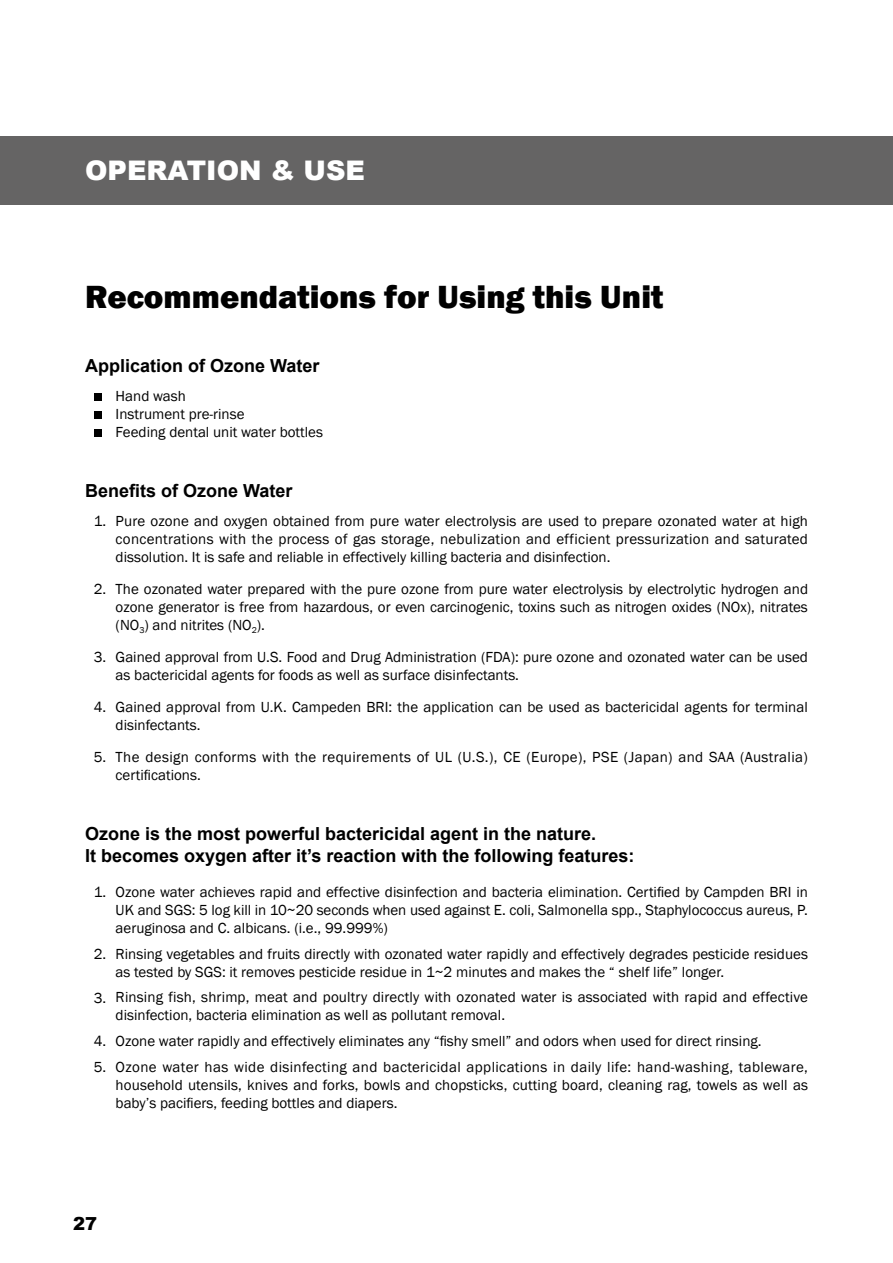
<style>
.page{position:relative;width:893px;height:1263px;background:#fff}
.page>*{position:absolute;margin:0;border:0;box-sizing:border-box;transform-origin:0 0}
.t1{font:800 33px "Franklin Gothic";color:#000}
.t2{font:900 27px "Arial";color:#fff}
.t3{font:700 18px/21.6px "Arial";color:#000}
.t4{font:900 18px "Arial";color:#000}
.t5{font:15px/18px "Franklin Gothic";color:#000}
.t6{font:15px/18px "Franklin Gothic";letter-spacing:.025em;color:#000}
</style>
<div class="page">
<div style="left:0;top:136px;width:893px;height:68px;background:#656464"></div>
<div style="left:94px;top:393px;width:8px;height:7px;background:#000"></div>
<div style="left:94px;top:411px;width:8px;height:8px;background:#000"></div>
<div style="left:94px;top:429px;width:8px;height:8px;background:#000"></div>
<h2 class="t2" style="left:85px;top:151px;width:282px">OPERATION &amp; USE</h2>
<h1 class="t1" style="left:85px;top:276px;width:580px">Recommendations for Using this Unit</h1>
<p class="t3" style="left:85px;top:355px;width:236px">Application of Ozone Water</p>
<p class="t5" style="left:116px;top:387px;width:209px">Hand wash<br>Instrument pre-rinse<br>Feeding dental unit water bottles</p>
<p class="t3" style="left:85px;top:480px;width:209px">Benefits of Ozone Water</p>
<p class="t5" style="left:94px;top:512px;width:14px">1.</p>
<p class="t5" style="left:94px;top:580px;width:14px">2.</p>
<p class="t5" style="left:94px;top:648px;width:14px">3.</p>
<p class="t5" style="left:94px;top:698px;width:14px">4.</p>
<p class="t5" style="left:94px;top:748px;width:14px">5.</p>
<p class="t5" style="left:116px;top:512px;width:694px;text-align:justify">Pure ozone and oxygen obtained from pure water electrolysis are used to prepare ozonated water at high concentrations with the process of gas storage, nebulization and efficient pressurization and saturated dissolution. It is safe and reliable in effectively killing bacteria and disinfection.</p>
<p class="t5" style="left:116px;top:580px;width:694px;text-align:justify">The ozonated water prepared with the pure ozone from pure water electrolysis by electrolytic hydrogen and ozone generator is free from hazardous, or even carcinogenic, toxins such as nitrogen oxides (NOx), nitrates (NO<sub>3</sub>) and nitrites (NO<sub>2</sub>).</p>
<p class="t5" style="left:116px;top:648px;width:694px">Gained approval from U.S. Food and Drug Administration (FDA): pure ozone and ozonated water can be used as bactericidal agents for foods as well as surface disinfectants.</p>
<p class="t5" style="left:116px;top:698px;width:694px">Gained approval from U.K. Campeden BRI: the application can be used as bactericidal agents for terminal disinfectants.</p>
<p class="t6" style="left:116px;top:748px;width:694px">The design conforms with the requirements of UL (U.S.), CE (Europe), PSE (Japan) and SAA (Australia) certifications.</p>
<p class="t3" style="left:85px;top:824px;width:551px">Ozone is the most powerful bactericidal agent in the nature.<br>It becomes oxygen after it’s reaction with the following features:</p>
<p class="t5" style="left:94px;top:884px;width:14px">1.</p>
<p class="t5" style="left:116px;top:884px;width:694px;text-align:justify">Ozone water achieves rapid and effective disinfection and bacteria elimination. Certified by Campden BRI in UK and SGS: 5 log kill in 10~20 seconds when used against E. coli, Salmonella spp., Staphylococcus aureus, P. aeruginosa and C. albicans. (i.e., 99.999%)</p>
<p class="t5" style="left:94px;top:945px;width:14px">2.</p>
<p class="t5" style="left:116px;top:945px;width:694px">Rinsing vegetables and fruits directly with ozonated water rapidly and effectively degrades pesticide residues as tested by SGS: it removes pesticide residue in 1~2 minutes and makes the “ shelf life” longer.</p>
<p class="t5" style="left:94px;top:989px;width:14px">3.</p>
<p class="t5" style="left:94px;top:1028px;width:14px;line-height:25.5px">4.<br>5.</p>
<p class="t5" style="left:116px;top:989px;width:694px">Rinsing fish, shrimp, meat and poultry directly with ozonated water is associated with rapid and effective disinfection, bacteria elimination as well as pollutant removal.</p>
<p class="t5" style="left:116px;top:1028px;width:694px;line-height:25.5px">Ozone water rapidly and effectively eliminates any “fishy smell” and odors when used for direct rinsing.<br>Ozone water has wide disinfecting and bactericidal applications in daily life: hand-washing, tableware,</p>
<p class="t5" style="left:116px;top:1076px;width:694px">household utensils, knives and forks, bowls and chopsticks, cutting board, cleaning rag, towels as well as baby’s pacifiers, feeding bottles and diapers.</p>
<p class="t4" style="left:73px;top:1211px;width:26px">27</p>
</div>
